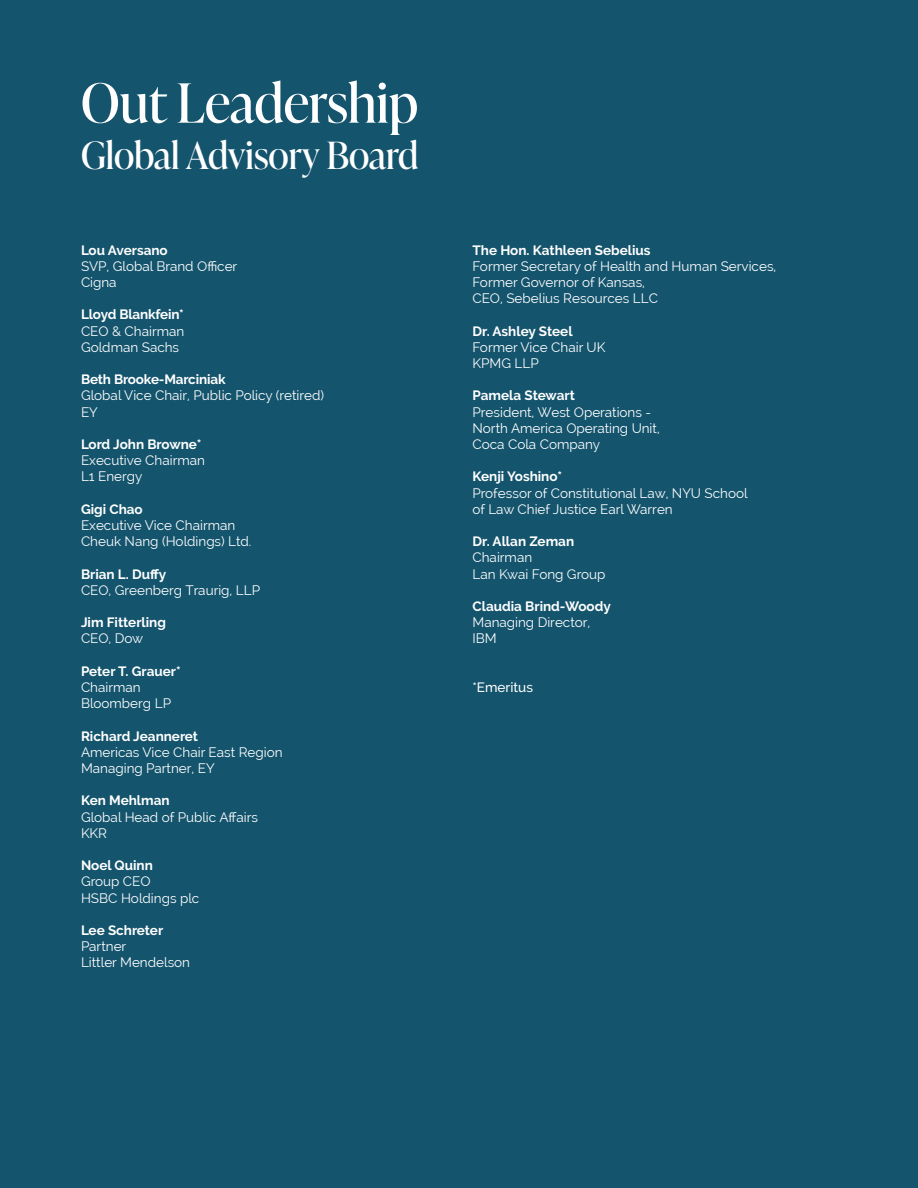
<style>
.page{position:relative;width:918px;height:1188px;background:#14546d}
.page>*{position:absolute;margin:0;border:0;box-sizing:border-box;transform-origin:0 0}
.t1{font:54px "Ivy Presto Display";color:#fff}
.t2{font:37.5px "Ivy Presto Display";color:#fff}
.t3{font:13.5px/16.2px "Raleway";color:#fff}
.t4{font:700 13.5px "Raleway";color:#fff}
.t5{font:500 13.5px "Raleway";color:#fff}
</style>
<div class="page">
<p class="t1" style="left:81px;top:64px;width:339px">Out Leadership</p>
<p class="t2" style="left:81px;top:129px;width:339px">Global Advisory Board</p>
<p class="t4" style="left:81px;top:242px;width:88px">Lou Aversano</p>
<p class="t3" style="left:81px;top:258px;width:158px">SVP, Global Brand Officer</p>
<p class="t3" style="left:81px;top:274px;width:37px">Cigna</p>
<p class="t4" style="left:81px;top:307px;width:104px">Lloyd Blankfein*</p>
<p class="t3" style="left:81px;top:323px;width:105px">CEO &amp; Chairman</p>
<p class="t3" style="left:81px;top:339px;width:100px">Goldman Sachs</p>
<p class="t4" style="left:81px;top:372px;width:146px">Beth Brooke-Marciniak</p>
<p class="t3" style="left:81px;top:388px;width:245px">Global Vice Chair, Public Policy (retired)</p>
<p class="t3" style="left:81px;top:404px;width:18px">EY</p>
<p class="t4" style="left:81px;top:437px;width:122px">Lord John Browne*</p>
<p class="t3" style="left:81px;top:452px;width:126px">Executive Chairman</p>
<p class="t3" style="left:81px;top:469px;width:63px">L1 Energy</p>
<p class="t4" style="left:81px;top:501px;width:63px">Gigi Chao</p>
<p class="t3" style="left:81px;top:517px;width:156px">Executive Vice Chairman</p>
<p class="t3" style="left:81px;top:533px;width:172px">Cheuk Nang (Holdings) Ltd.</p>
<p class="t4" style="left:81px;top:566px;width:87px">Brian L. Duffy</p>
<p class="t3" style="left:81px;top:582px;width:181px">CEO, Greenberg Traurig, LLP</p>
<p class="t4" style="left:81px;top:615px;width:87px">Jim Fitterling</p>
<p class="t3" style="left:81px;top:631px;width:64px">CEO, Dow</p>
<p class="t4" style="left:81px;top:663px;width:101px">Peter T. Grauer*</p>
<p class="t3" style="left:81px;top:679px;width:61px">Chairman</p>
<p class="t3" style="left:81px;top:695px;width:92px">Bloomberg LP</p>
<p class="t4" style="left:81px;top:728px;width:119px">Richard Jeanneret</p>
<p class="t3" style="left:81px;top:744px;width:203px">Americas Vice Chair East Region<br>Managing Partner, EY</p>
<p class="t4" style="left:81px;top:793px;width:90px">Ken Mehlman</p>
<p class="t3" style="left:81px;top:809px;width:179px">Global Head of Public Affairs</p>
<p class="t3" style="left:81px;top:825px;width:28px">KKR</p>
<p class="t4" style="left:81px;top:858px;width:73px">Noel Quinn</p>
<p class="t3" style="left:81px;top:874px;width:71px">Group CEO</p>
<p class="t3" style="left:81px;top:890px;width:120px">HSBC Holdings plc</p>
<p class="t4" style="left:81px;top:923px;width:84px">Lee Schreter</p>
<p class="t3" style="left:81px;top:938px;width:47px">Partner</p>
<p class="t3" style="left:81px;top:955px;width:111px">Littler Mendelson</p>
<p class="t4" style="left:472px;top:242px;width:180px">The Hon. Kathleen Sebelius</p>
<p class="t3" style="left:472px;top:258px;width:305px">Former Secretary of Health and Human Services,</p>
<p class="t3" style="left:472px;top:274px;width:174px">Former Governor of Kansas,</p>
<p class="t3" style="left:472px;top:290px;width:187px">CEO, Sebelius Resources LLC</p>
<p class="t4" style="left:472px;top:323px;width:102px">Dr. Ashley Steel</p>
<p class="t3" style="left:472px;top:339px;width:134px">Former Vice Chair UK</p>
<p class="t3" style="left:472px;top:355px;width:68px">KPMG LLP</p>
<p class="t4" style="left:472px;top:388px;width:104px">Pamela Stewart</p>
<p class="t3" style="left:472px;top:404px;width:180px">President, West Operations -</p>
<p class="t3" style="left:472px;top:420px;width:189px">North America Operating Unit,</p>
<p class="t3" style="left:472px;top:436px;width:129px">Coca Cola Company</p>
<p class="t4" style="left:472px;top:469px;width:91px">Kenji Yoshino*</p>
<p class="t3" style="left:472px;top:485px;width:277px">Professor of Constitutional Law, NYU School of Law Chief Justice Earl Warren</p>
<p class="t4" style="left:472px;top:534px;width:103px">Dr. Allan Zeman</p>
<p class="t3" style="left:472px;top:550px;width:61px">Chairman</p>
<p class="t3" style="left:472px;top:566px;width:134px">Lan Kwai Fong Group</p>
<p class="t4" style="left:472px;top:599px;width:140px">Claudia Brind-Woody</p>
<p class="t3" style="left:472px;top:614px;width:119px">Managing Director,</p>
<p class="t3" style="left:472px;top:631px;width:26px">IBM</p>
<p class="t5" style="left:472px;top:679px;width:62px">*Emeritus</p>
</div>
